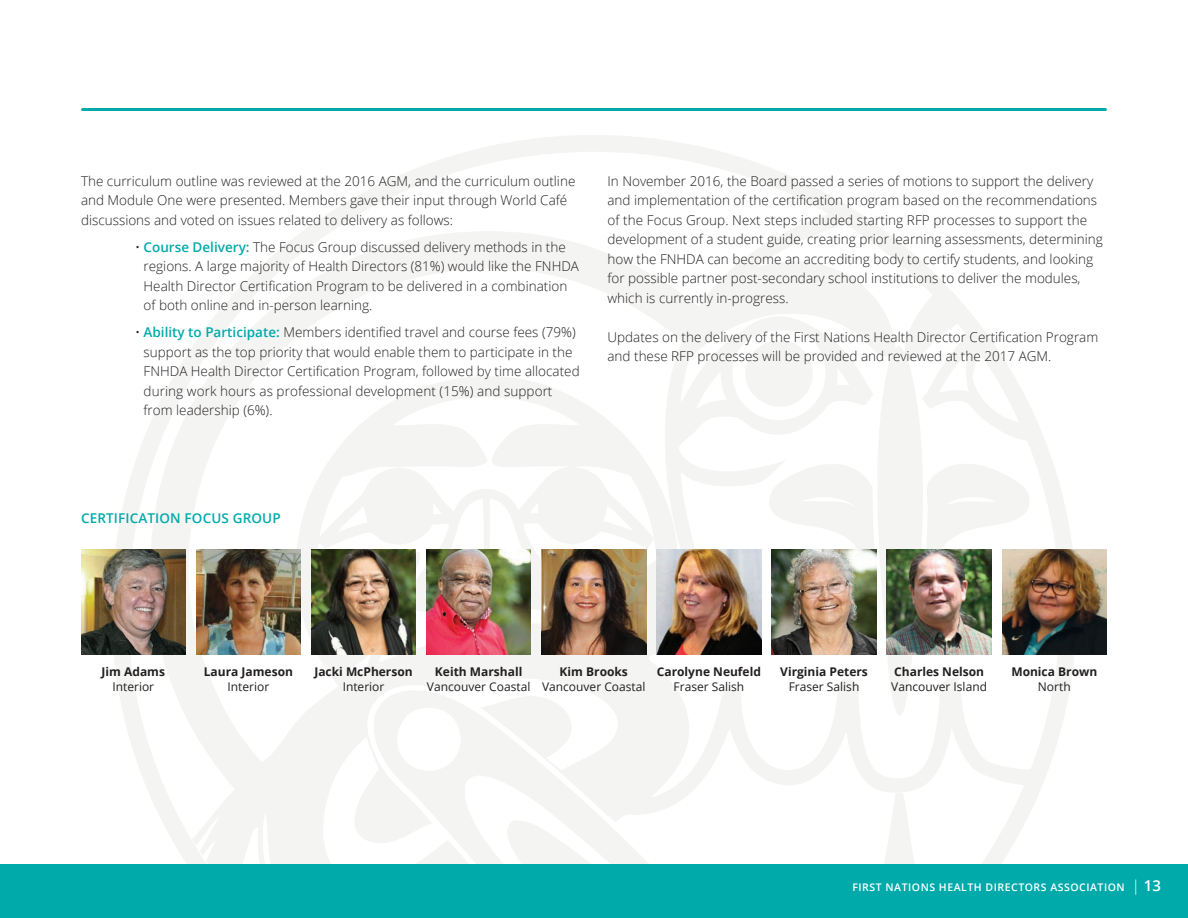
<style>
.page{position:relative;width:1188px;height:918px;background:#fff}
.page>*{position:absolute;margin:0;border:0;box-sizing:border-box;transform-origin:0 0}
.t1{font:300 13.5px/19.5px "Open Sans";color:#231f20}
.t2{font:600 13.5px "Open Sans";letter-spacing:.01em;color:#0aa}
.t3{font:700 12px "Open Sans";color:#231f20}
.t4{font:12px "Open Sans";color:#231f20}
.t5{font:600 10.5px "Open Sans";letter-spacing:.05em;color:#fff}
.s1{font-weight:600;color:#0aa}
.s2{font-weight:300;font-size:15px}
.s3{font-size:15px}
</style>
<div class="page">
<div style="left:0;top:864px;width:1188px;height:54px;background:#0aa"></div>
<img style="left:109px;top:135px;width:969px;height:729px">
<hr style="left:82px;top:108px;width:1024px;height:3px;background:#0aa">
<img style="left:81px;top:550px;width:105px;height:104px">
<img style="left:196px;top:550px;width:105px;height:104px">
<img style="left:311px;top:550px;width:105px;height:104px">
<img style="left:426px;top:550px;width:105px;height:104px">
<img style="left:542px;top:550px;width:104px;height:104px">
<img style="left:657px;top:550px;width:104px;height:104px">
<img style="left:772px;top:550px;width:104px;height:104px">
<img style="left:887px;top:550px;width:105px;height:104px">
<img style="left:1002px;top:550px;width:105px;height:104px">
<p class="t1" style="left:81px;top:171px;width:496px">The curriculum outline was reviewed at the 2016 AGM, and the curriculum outline and Module One were presented. Members gave their input through World Café discussions and voted on issues related to delivery as follows:</p>
<p class="t1" style="left:144px;top:237px;width:437px;text-indent:-9px">• <span class="s1">Course Delivery:</span> The Focus Group discussed delivery methods in the regions. A large majority of Health Directors (81%) would like the FNHDA Health Director Certification Program to be delivered in a combination of both online and in-person learning.</p>
<p class="t1" style="left:144px;top:322px;width:438px;text-indent:-9px">• <span class="s1">Ability to Participate:</span> Members identified travel and course fees (79%) support as the top priority that would enable them to participate in the FNHDA Health Director Certification Program, followed by time allocated during work hours as professional development (15%) and support from leadership (6%).</p>
<p class="t1" style="left:608px;top:171px;width:497px">In November 2016, the Board passed a series of motions to support the delivery and implementation of the certification program based on the recommendations of the Focus Group. Next steps included starting RFP processes to support the development of a student guide, creating prior learning assessments, determining how the FNHDA can become an accrediting body to certify students, and looking for possible partner post-secondary school institutions to deliver the modules, which is currently in-progress.</p>
<p class="t1" style="left:608px;top:327px;width:492px">Updates on the delivery of the First Nations Health Director Certification Program and these RFP processes will be provided and reviewed at the 2017 AGM.</p>
<p class="t2" style="left:81px;top:509px;width:201px">CERTIFICATION FOCUS GROUP</p>
<p class="t3" style="left:102px;top:663px;width:65px">Jim Adams</p>
<p class="t4" style="left:112px;top:678px;width:43px">Interior</p>
<p class="t3" style="left:204px;top:663px;width:91px">Laura Jameson</p>
<p class="t4" style="left:228px;top:678px;width:43px">Interior</p>
<p class="t3" style="left:314px;top:663px;width:100px">Jacki McPherson</p>
<p class="t4" style="left:343px;top:678px;width:43px">Interior</p>
<p class="t3" style="left:435px;top:663px;width:89px">Keith Marshall</p>
<p class="t4" style="left:427px;top:678px;width:105px">Vancouver Coastal</p>
<p class="t3" style="left:560px;top:663px;width:70px">Kim Brooks</p>
<p class="t4" style="left:542px;top:678px;width:105px">Vancouver Coastal</p>
<p class="t3" style="left:657px;top:663px;width:106px">Carolyne Neufeld</p>
<p class="t4" style="left:674px;top:678px;width:72px">Fraser Salish</p>
<p class="t3" style="left:780px;top:663px;width:89px">Virginia Peters</p>
<p class="t4" style="left:789px;top:678px;width:72px">Fraser Salish</p>
<p class="t3" style="left:894px;top:663px;width:91px">Charles Nelson</p>
<p class="t4" style="left:891px;top:678px;width:97px">Vancouver Island</p>
<p class="t3" style="left:1011px;top:663px;width:87px">Monica Brown</p>
<p class="t4" style="left:1038px;top:678px;width:34px">North</p>
<p class="t5" style="left:852px;top:880px;width:310px">FIRST NATIONS HEALTH DIRECTORS ASSOCIATION <span class="s2">|</span> <span class="s3">13</span></p>
</div>
